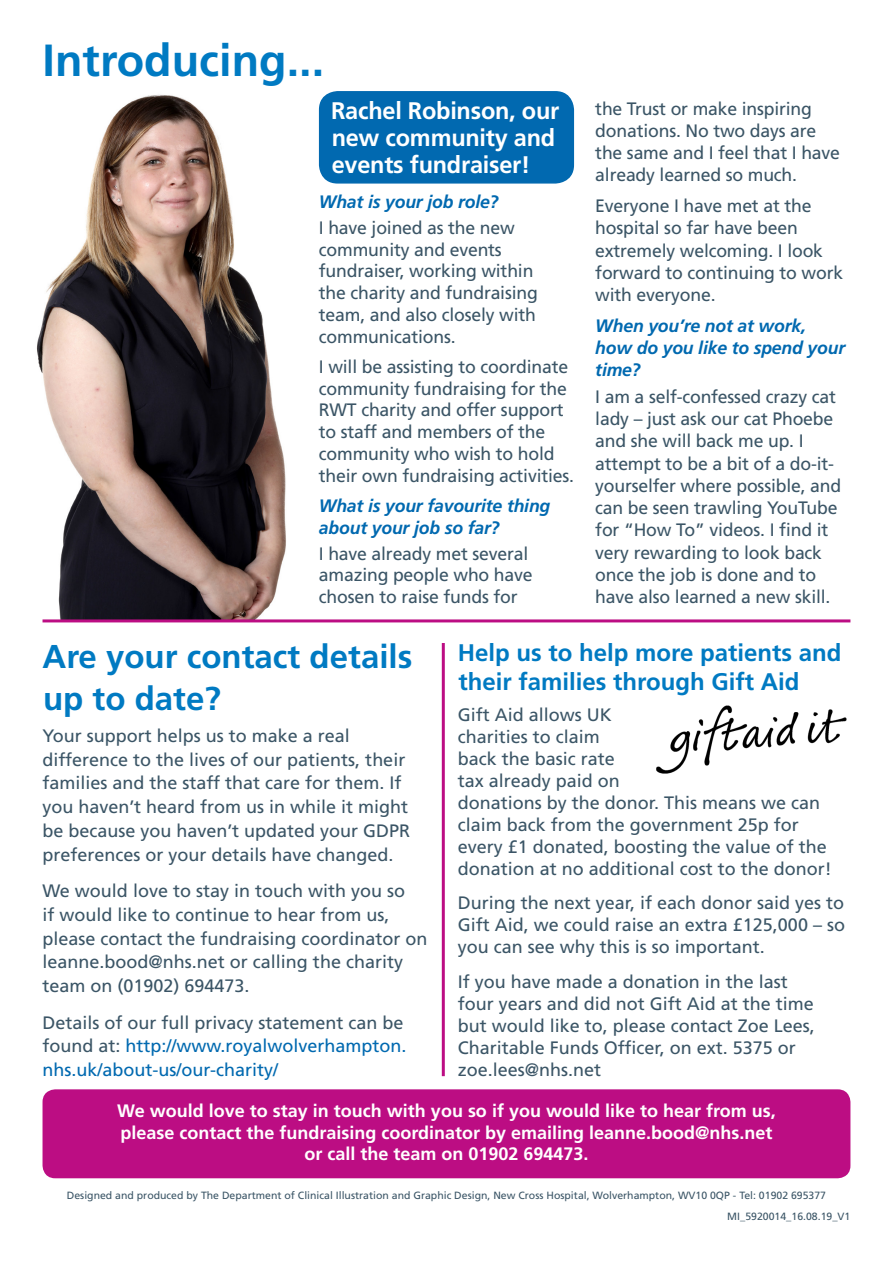
<style>
.page{position:relative;width:893px;height:1263px;background:#fff}
.page>*{position:absolute;margin:0;border:0;box-sizing:border-box;transform-origin:0 0}
.Heading{font:700 45px "Frutiger LT Std";color:#007ac2}
.Heading-2{font:700 33px/41.7px "Frutiger LT Std";color:#007ac2}
.Heading-3{font:700 24px/29.2px "Frutiger LT Std";color:#007ac2}
.Heading-4{font:700 24px/27.2px "Frutiger LT Std";letter-spacing:-.01em;color:#fff}
.Body{font:18px/22.2px "Frutiger LT Std";letter-spacing:-.01em;color:#3b5566}
.Body-2{font:700 18px/21.6px "Frutiger LT Std";color:#fff;text-align:center}
.Body-3{font:italic 700 18px/22.2px "Frutiger LT Std";letter-spacing:-.01em;color:#0169b0}
.Body-4{font:18px/23.7px "Frutiger LT Std";color:#0169b0}
.Sub_Sub_Heading{font:10.5px "Frutiger LT Std";color:#3b5566}
.s1{color:#3b5566}
</style>
<div class="page">
<div style="left:43px;top:1089px;width:807px;height:89px;background:#bc0d83;border-radius:13px"></div>
<img style="left:36px;top:94px;width:250px;height:526px">
<hr style="left:43px;top:619px;width:807px;height:3px;background:#bc0d83">
<img style="left:656px;top:705px;width:191px;height:69px">
<hr style="left:442px;top:643px;width:3px;height:433px;background:#bc0d83">
<div style="left:320px;top:92px;width:253px;height:91px;background:#0169b0;border-radius:18px"></div>
<div style="left:319px;top:91px;width:255px;height:93px;border:2px solid #0169b0;border-radius:18px"></div>
<p class="Heading" style="left:43px;top:34px;width:283px">Introducing...</p>
<p class="Heading-4" style="left:331px;top:97px;width:230px">Rachel Robinson, our new community and events fundraiser!</p>
<p class="Body-3" style="left:319px;top:191px;width:181px">What is your job role?</p>
<p class="Body" style="left:319px;top:217px;width:220px;line-height:21.8px">I have joined as the new community and events fundraiser, working within the charity and fundraising team, and also closely with communications.</p>
<p class="Body" style="left:319px;top:356px;width:257px;line-height:21.8px">I will be assisting to coordinate community fundraising for the<br>RWT charity and offer support to staff and members of the community who wish to hold their own fundraising activities.</p>
<p class="Body-3" style="left:319px;top:495px;width:233px;line-height:21.8px">What is your favourite thing about your job so far?</p>
<p class="Body" style="left:319px;top:543px;width:215px;line-height:21.8px">I have already met several amazing people who have chosen to raise funds for</p>
<p class="Body" style="left:595px;top:97px;width:246px">the Trust or make inspiring donations. No two days are the same and I feel that I have already learned so much.</p>
<p class="Body" style="left:595px;top:195px;width:249px">Everyone I have met at the hospital so far have been extremely welcoming. I look forward to continuing to work with everyone.</p>
<p class="Body-3" style="left:595px;top:315px;width:251px">When you’re not at work, how do you like to spend your time?</p>
<p class="Body" style="left:595px;top:386px;width:247px">I am a self-confessed crazy cat lady – just ask our cat Phoebe and she will back me up. I attempt to be a bit of a do-it&shy;yourselfer where possible, and can be seen trawling YouTube for “How To” videos. I find it very rewarding to look back once the job is done and to have also learned a new skill.</p>
<p class="Heading-2" style="left:43px;top:636px;width:371px">Are your contact details up to date?</p>
<p class="Body" style="left:43px;top:724px;width:369px;line-height:23.7px">Your support helps us to make a real difference to the lives of our patients, their families and the staff that care for them. If you haven’t heard from us in while it might be because you haven’t updated your GDPR preferences or your details have changed.</p>
<p class="Body" style="left:43px;top:879px;width:387px;line-height:23.7px">We would love to stay in touch with you so<br>if would like to continue to hear from us, please contact the fundraising coordinator on leanne.bood@nhs.net or calling the charity team on (01902) 694473.</p>
<p class="Body-4" style="left:43px;top:1010px;width:366px"><span class="s1">Details of our full privacy statement can be found at:</span> http://www.royalwolverhampton. nhs.uk/about-us/our-charity/</p>
<p class="Heading-3" style="left:458px;top:638px;width:385px">Help us to help more patients and their families through Gift Aid</p>
<p class="Body" style="left:458px;top:703px;width:376px">Gift Aid allows UK<br>charities to claim<br>back the basic rate<br>tax already paid on<br>donations by the donor. This means we can claim back from the government 25p for every £1 donated, boosting the value of the donation at no additional cost to the donor!</p>
<p class="Body" style="left:458px;top:892px;width:389px;text-align:justify">During the next year, if each donor said yes to Gift Aid, we could raise an extra £125,000 – so you can see why this is so important.</p>
<p class="Body" style="left:458px;top:971px;width:359px">If you have made a donation in the last four years and did not Gift Aid at the time but would like to, please contact Zoe Lees, Charitable Funds Officer, on ext. 5375 or zoe.lees@nhs.net</p>
<p class="Body-2" style="left:117px;top:1100px;width:660px">We would love to stay in touch with you so if you would like to hear from us, please contact the fundraising coordinator by emailing leanne.bood@nhs.net or call the team on 01902 694473.</p>
<p class="Sub_Sub_Heading" style="left:67px;top:1189px;width:761px">Designed and produced by The Department of Clinical Illustration and Graphic Design, New Cross Hospital, Wolverhampton, WV10 0QP - Tel: 01902 695377</p>
<p class="Sub_Sub_Heading" style="left:727px;top:1210px;width:125px">MI_5920014_16.08.19_V1</p>
</div>
